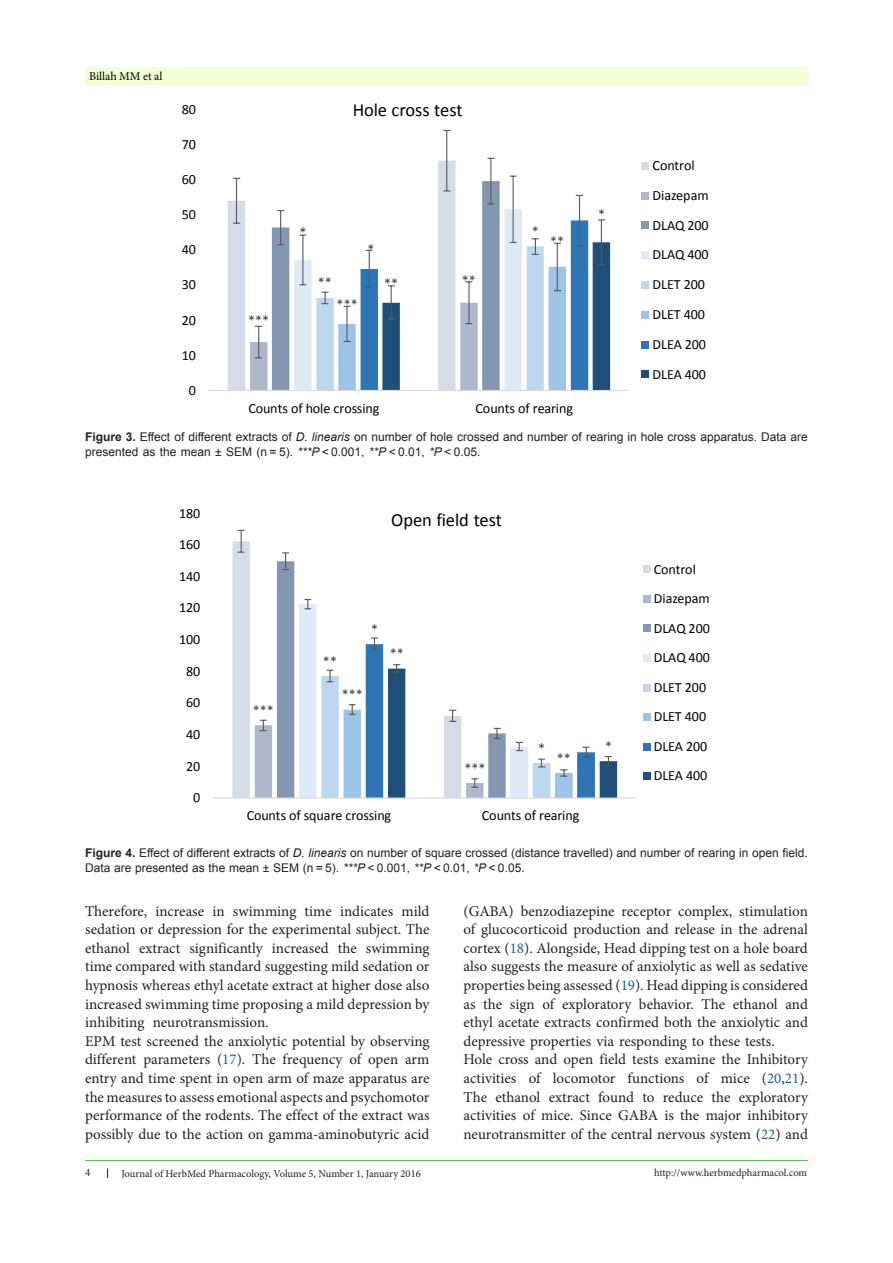
<style>
.page{position:relative;width:893px;height:1263px;background:#fff}
.page>*{position:absolute;margin:0;border:0;box-sizing:border-box;transform-origin:0 0}
.t1{font:18.6px "Calibri";letter-spacing:-.005em;color:#000}
.t2{font:18.45px "Calibri";letter-spacing:-.005em;color:#000}
.t3{font:15px/18.6px "Minion Pro";color:#231f20;text-align:justify}
.t4{font:14.1px/29.8px "Calibri";letter-spacing:-.005em;color:#000}
.t5{font:14.1px "Calibri";color:#404040}
.t6{font:12px/15px "Arial";color:#231f20}
.t7{font:12px "Minion Pro";letter-spacing:-.005em;color:#000001}
.t8{font:10.5px "Minion Pro";letter-spacing:-.005em;color:#231f20}
.t9{font:10.5px "Times New Roman";color:#231f20}
.s1{font-weight:700}
.s2{font-style:italic}
.s3{color:#175d9e}
</style>
<div class="page">
<div style="left:85px;top:68px;width:723px;height:17px;background:#f2ffd6"></div>
<hr style="left:85px;top:1160px;width:723px;height:1px;background:#5ab950">
<svg style="left:208px;top:130px;width:441px;height:261px"></svg>
<svg style="left:213px;top:529px;width:438px;height:270px"></svg>
<p class="t7" style="left:89px;top:68px;width:75px">Billah MM et al</p>
<p class="t4" style="left:182px;top:94px;width:16px">80</p>
<p class="t4" style="left:182px;top:129px;width:16px">70</p>
<p class="t4" style="left:182px;top:164px;width:16px">60</p>
<p class="t4" style="left:182px;top:199px;width:16px">50</p>
<p class="t4" style="left:182px;top:235px;width:16px">40</p>
<p class="t4" style="left:182px;top:270px;width:16px">30</p>
<p class="t4" style="left:182px;top:305px;width:16px">20</p>
<p class="t4" style="left:182px;top:340px;width:16px">10</p>
<p class="t4" style="left:189px;top:375px;width:9px">0</p>
<p class="t1" style="left:353px;top:98px;width:111px">Hole cross test</p>
<p class="t5" style="left:248px;top:312px;width:23px">***</p>
<p class="t5" style="left:299px;top:223px;width:9px">*</p>
<p class="t5" style="left:318px;top:274px;width:16px">**</p>
<p class="t5" style="left:337px;top:295px;width:23px">***</p>
<p class="t5" style="left:367px;top:240px;width:9px">*</p>
<p class="t5" style="left:384px;top:274px;width:16px">**</p>
<p class="t5" style="left:462px;top:271px;width:16px">**</p>
<p class="t5" style="left:532px;top:222px;width:9px">*</p>
<p class="t5" style="left:550px;top:232px;width:16px">**</p>
<p class="t5" style="left:598px;top:206px;width:9px">*</p>
<p class="t4" style="left:248px;top:393px;width:133px">Counts of hole crossing</p>
<p class="t4" style="left:475px;top:393px;width:99px">Counts of rearing</p>
<p class="t4" style="left:653px;top:150px;width:58px">Control<br>Diazepam<br>DLAQ 200<br>DLAQ 400<br>DLET 200<br>DLET 400<br>DLEA 200<br>DLEA 400</p>
<p class="t6" style="left:85px;top:430px;width:724px"><span class="s1">Figure 3.</span> Effect of different extracts of <span class="s2">D. linearis</span> on number of hole crossed and number of rearing in hole cross apparatus. Data are presented as the mean ± SEM (n = 5). <span class="s2">***P</span> &lt; 0.001, <span class="s2">**P</span> &lt; 0.01, <span class="s2">*P</span> &lt; 0.05.</p>
<p class="t4" style="left:179px;top:498px;width:23px">180</p>
<p class="t4" style="left:179px;top:530px;width:23px">160</p>
<p class="t4" style="left:179px;top:561px;width:23px">140</p>
<p class="t4" style="left:179px;top:593px;width:23px">120</p>
<p class="t4" style="left:179px;top:624px;width:23px">100</p>
<p class="t4" style="left:186px;top:656px;width:16px">80</p>
<p class="t4" style="left:186px;top:688px;width:16px">60</p>
<p class="t4" style="left:186px;top:719px;width:16px">40</p>
<p class="t4" style="left:186px;top:751px;width:16px">20</p>
<p class="t4" style="left:193px;top:783px;width:9px">0</p>
<p class="t2" style="left:391px;top:508px;width:112px">Open field test</p>
<p class="t5" style="left:253px;top:701px;width:23px">***</p>
<p class="t5" style="left:323px;top:652px;width:16px">**</p>
<p class="t5" style="left:371px;top:620px;width:9px">*</p>
<p class="t5" style="left:342px;top:685px;width:23px">***</p>
<p class="t5" style="left:390px;top:644px;width:16px">**</p>
<p class="t5" style="left:464px;top:759px;width:23px">***</p>
<p class="t5" style="left:538px;top:739px;width:9px">*</p>
<p class="t5" style="left:557px;top:749px;width:16px">**</p>
<p class="t4" style="left:247px;top:801px;width:146px">Counts of square crossing</p>
<p class="t4" style="left:482px;top:801px;width:99px">Counts of rearing</p>
<p class="t5" style="left:605px;top:737px;width:9px">*</p>
<p class="t4" style="left:654px;top:554px;width:57px">Control<br>Diazepam<br>DLAQ 200<br>DLAQ 400<br>DLET 200<br>DLET 400<br>DLEA 200<br>DLEA 400</p>
<p class="t6" style="left:85px;top:845px;width:724px"><span class="s1">Figure 4.</span> Effect of different extracts of <span class="s2">D. linearis</span> on number of square crossed (distance travelled) and number of rearing in open field.<br>Data are presented as the mean ± SEM (n = 5). <span class="s2">***P</span> &lt; 0.001, <span class="s2">**P</span> &lt; 0.01, <span class="s2">*P</span> &lt; 0.05.</p>
<p class="t3" style="left:85px;top:901px;width:346px">Therefore, increase in swimming time indicates mild sedation or depression for the experimental subject. The ethanol extract significantly increased the swimming time compared with standard suggesting mild sedation or hypnosis whereas ethyl acetate extract at higher dose also increased swimming time proposing a mild depression by inhibiting neurotransmission.</p>
<p class="t3" style="left:85px;top:1032px;width:346px">EPM test screened the anxiolytic potential by observing different parameters (<span class="s3">17</span>). The frequency of open arm entry and time spent in open arm of maze apparatus are the measures to assess emotional aspects and psychomotor performance of the rodents. The effect of the extract was possibly due to the action on gamma-aminobutyric acid</p>
<p class="t3" style="left:463px;top:901px;width:346px">(GABA) benzodiazepine receptor complex, stimulation of glucocorticoid production and release in the adrenal cortex (<span class="s3">18</span>). Alongside, Head dipping test on a hole board also suggests the measure of anxiolytic as well as sedative properties being assessed (<span class="s3">19</span>). Head dipping is considered as the sign of exploratory behavior. The ethanol and ethyl acetate extracts confirmed both the anxiolytic and depressive properties via responding to these tests.</p>
<p class="t3" style="left:463px;top:1050px;width:346px">Hole cross and open field tests examine the Inhibitory activities of locomotor functions of mice (<span class="s3">20</span>,<span class="s3">21</span>).<br>The ethanol extract found to reduce the exploratory activities of mice. Since GABA is the major inhibitory neurotransmitter of the central nervous system (<span class="s3">22</span>) and</p>
<p class="t9" style="left:85px;top:1165px;width:7px">4</p>
<p class="t8" style="left:121px;top:1166px;width:301px">Journal of HerbMed Pharmacology, Volume 5, Number 1, January 2016</p>
<p class="t8" style="left:654px;top:1165px;width:155px">http://www.herbmedpharmacol.com</p>
</div>
